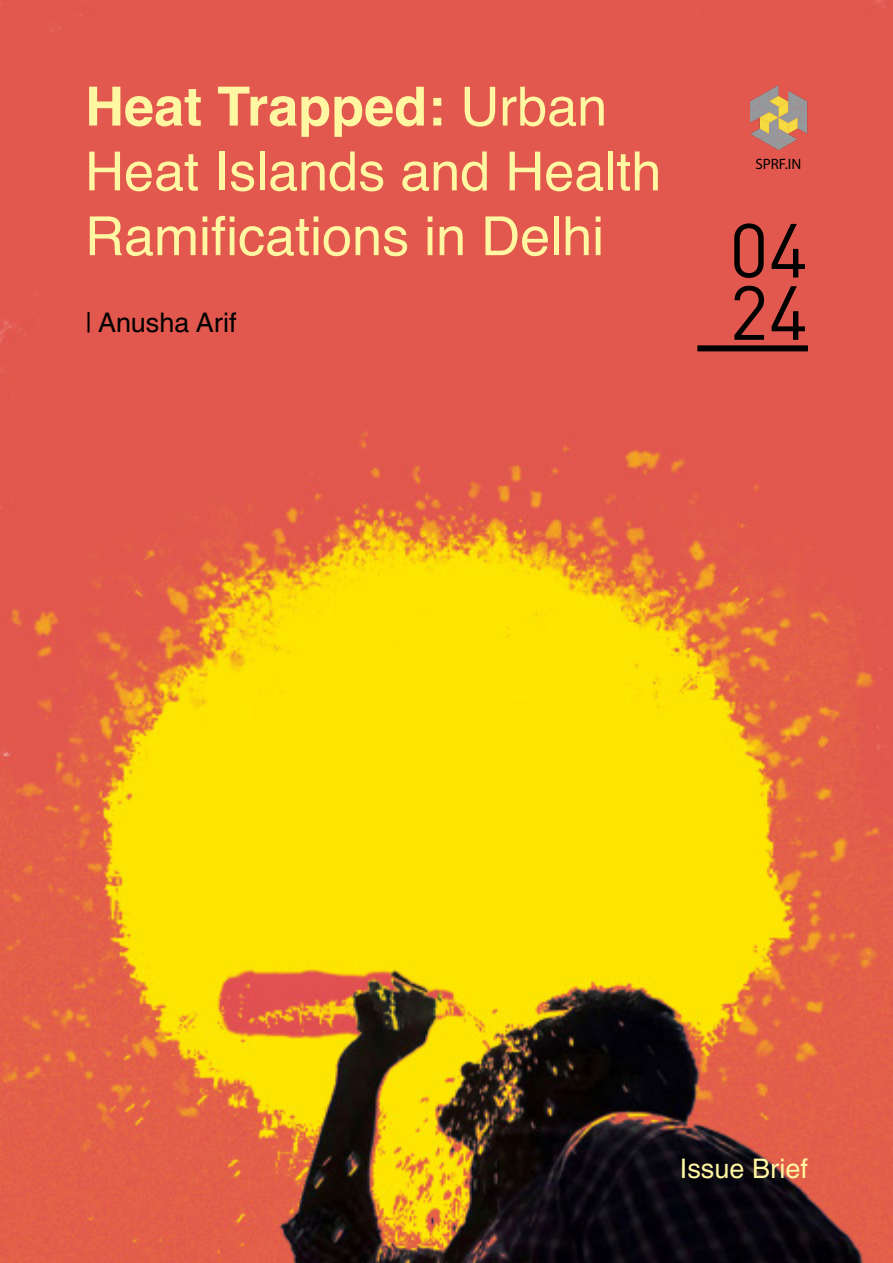
<style>
.page{position:relative;width:893px;height:1263px;background:#fff}
.page>*{position:absolute;margin:0;border:0;box-sizing:border-box;transform-origin:0 0}
.Paragraph_Style_1{font:75.3px "DIN";color:#000}
.Main_Title_1{font:54px/64.8px "Helvetica";color:#fff7a2}
.Headings_1{font:27px "Helvetica LT Std";color:#000}
.Headings_1-2{font:27px "Helvetica LT Std";color:#fff7a2}
.Other_Info{font:15px "Myriad Pro";color:#000}
.s1{font-weight:700}
.s2{font-family:"Helvetica"}
</style>
<div class="page">
<img style="left:0;top:0;width:893px;height:1263px">
<img style="left:750px;top:85px;width:58px;height:65px">
<div style="left:697px;top:345px;width:111px;height:6px;background:#000"></div>
<p class="Main_Title_1" style="left:85px;top:76px;width:578px"><span class="s1">Heat Trapped:</span> Urban<br>Heat Islands and Health<br>Ramifications in Delhi</p>
<p class="Headings_1" style="left:85px;top:307px;width:153px">| Anu<span class="s2">s</span>ha Arif</p>
<p class="Other_Info" style="left:755px;top:154px;width:47px">SPRF.IN</p>
<p class="Paragraph_Style_1" style="left:729px;top:203px;width:80px">04</p>
<p class="Paragraph_Style_1" style="left:729px;top:266px;width:80px">24</p>
<p class="Headings_1-2" style="left:680px;top:1153px;width:129px">Issue Brief</p>
</div>
